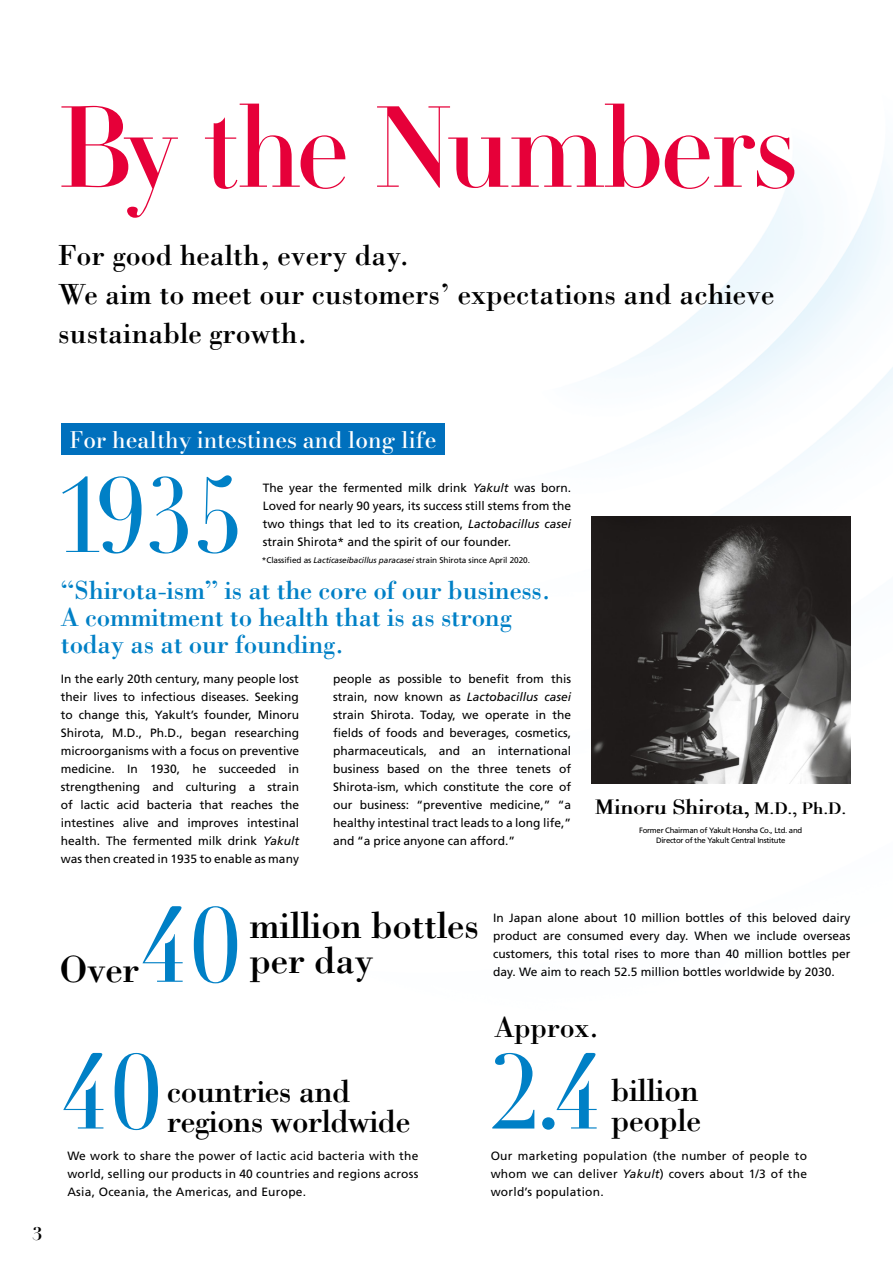
<style>
.page{position:relative;width:893px;height:1263px;background:#fff}
.page>*{position:absolute;margin:0;border:0;box-sizing:border-box;transform-origin:0 0}
.t1{font:112.95px "Didot LT Pro Headline";letter-spacing:-.04em;color:#e60039}
.t2{font:105px "Didot LT Pro Headline";color:#0080c6}
.t3{font:39px "Bodoni Std";letter-spacing:-.01em;color:#000}
.t4{font:33px/30px "Bodoni Std";letter-spacing:-.02em;color:#000}
.t5{font:30px/39px "Bodoni Std";color:#000}
.t6{font:27px/27px "Bodoni Std";letter-spacing:-.01em;color:#0080c6}
.t7{font:22.5px "Bodoni Moda";color:#fff}
.t8{font:700 21.75px "Bodoni";color:#000}
.t9{font:700 18px "Didot LT Std";color:#000}
.t10{font:12px/18px "Frutiger LT Std";color:#000;text-align:justify}
.t11{font:8.25px "Frutiger LT Std";letter-spacing:-.01em;color:#000}
.t12{font:7.8px/10.4px "Frutiger LT Std";letter-spacing:-.035em;color:#000;text-align:center}
.s1{font-style:italic}
.s2{font-size:17.4px}
</style>
<div class="page">
<img style="left:591px;top:172px;width:302px;height:612px">
<div style="left:61px;top:423px;width:384px;height:32px;background:#0070bd"></div>
<img style="left:591px;top:516px;width:259px;height:267px">
<h1 class="t1" style="left:57px;top:78px;width:742px">By the Numbers</h1>
<h3 class="t5" style="left:58px;top:235px;width:718px">For good health, every day.<br>We aim to meet our customers’ expectations and achieve sustainable growth.</h3>
<h3 class="t9" style="left:33px;top:1222px;width:12px">3</h3>
<h3 class="t7" style="left:70px;top:424px;width:368px">For healthy intestines and long life</h3>
<h2 class="t2" style="left:57px;top:451px;width:187px">1935</h2>
<p class="t10" style="left:263px;top:479px;width:310px">The year the fermented milk drink <span class="s1">Yakult</span> was born.<br>Loved for nearly 90 years, its success still stems from the two things that led to its creation, <span class="s1">Lactobacillus casei </span>strain Shirota* and the spirit of our founder.</p>
<p class="t11" style="left:262px;top:555px;width:270px">*Classified as <span class="s1">Lacticaseibacillus paracasei</span> strain Shirota since April 2020.</p>
<h3 class="t6" style="left:61px;top:576px;width:491px">“Shirota-ism” is at the core of our business.<br>A commitment to health that is as strong today as at our founding.</h3>
<p class="t10" style="left:61px;top:670px;width:240px">In the early 20th century, many people lost their lives to infectious diseases. Seeking to change this, Yakult’s founder, Minoru Shirota, M.D., Ph.D., began researching microorganisms with a focus on preventive medicine. In 1930, he succeeded in strengthening and culturing a strain of lactic acid bacteria that reaches the intestines alive and improves intestinal health. The fermented milk drink <span class="s1">Yakult </span>was then created in 1935 to enable as many</p>
<p class="t10" style="left:333px;top:670px;width:240px">people as possible to benefit from this strain, now known as <span class="s1">Lactobacillus casei </span>strain Shirota. Today, we operate in the fields of foods and beverages, cosmetics, pharmaceuticals, and an international business based on the three tenets of Shirota-ism, which constitute the core of our business: “preventive medicine,” “a healthy intestinal tract leads to a long life,” and “a price anyone can afford.”</p>
<h3 class="t8" style="left:595px;top:794px;width:253px">Minoru Shirota, <span class="s2">M.D., Ph.D.</span></h3>
<p class="t12" style="left:639px;top:825px;width:165px">Former Chairman of Yakult Honsha Co., Ltd. and<br>Director of the Yakult Central Institute</p>
<h2 class="t2" style="left:140px;top:880px;width:105px">40</h2>
<h3 class="t3" style="left:250px;top:902px;width:231px">million bottles</h3>
<h3 class="t3" style="left:60px;top:946px;width:81px">Over</h3>
<h3 class="t3" style="left:250px;top:936px;width:126px">per day</h3>
<h2 class="t2" style="left:60px;top:1027px;width:105px">40</h2>
<h3 class="t4" style="left:167px;top:1076px;width:245px">countries and regions worldwide</h3>
<p class="t10" style="left:493px;top:909px;width:359px">In Japan alone about 10 million bottles of this beloved dairy product are consumed every day. When we include overseas customers, this total rises to more than 40 million bottles per day. We aim to reach 52.5 million bottles worldwide by 2030.</p>
<h3 class="t5" style="left:494px;top:1007px;width:106px">Approx.</h3>
<h2 class="t2" style="left:491px;top:1027px;width:113px">2.4</h2>
<h3 class="t4" style="left:611px;top:1075px;width:92px">billion people</h3>
<p class="t10" style="left:67px;top:1147px;width:353px">We work to share the power of lactic acid bacteria with the world, selling our products in 40 countries and regions across Asia, Oceania, the Americas, and Europe.</p>
<p class="t10" style="left:491px;top:1147px;width:318px">Our marketing population (the number of people to whom we can deliver <span class="s1">Yakult</span>) covers about 1/3 of the world’s population.</p>
</div>
